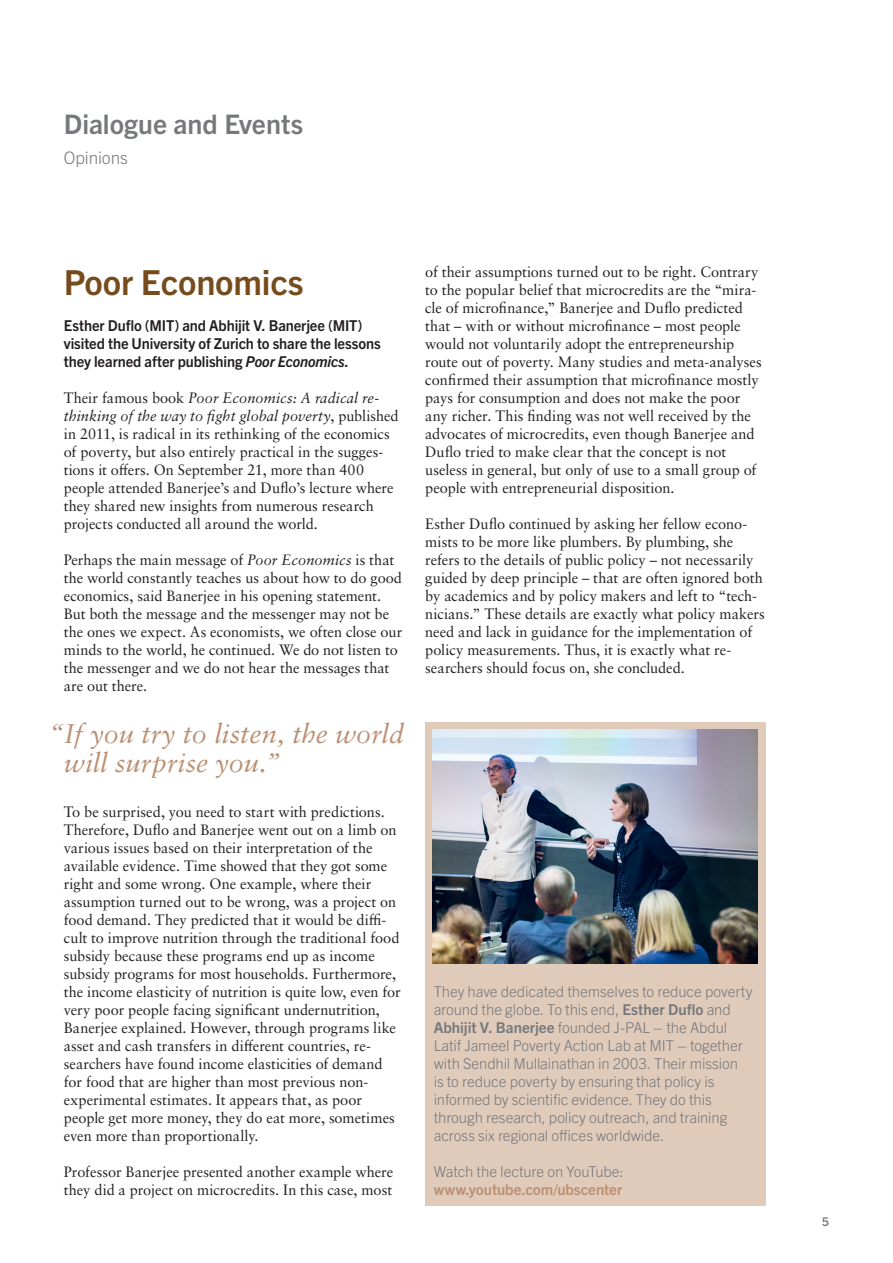
<style>
.page{position:relative;width:893px;height:1263px;background:#fff}
.page>*{position:absolute;margin:0;border:0;box-sizing:border-box;transform-origin:0 0}
.t1{font:700 34.5px "Trade Gothic Next LT Pro";letter-spacing:-.005em;color:#774c1d}
.t2{font:italic 27px/28.5px "Sabon LT Pro";letter-spacing:.005em;color:#bb9073}
.t3{font:700 27px "Trade Gothic Next LT Pro";color:#76787b}
.t4{font:300 17.25px "Trade Gothic Next LT Pro";letter-spacing:-.005em;color:#76787b}
.t5{font:15px/18px "Sabon LT Pro";color:#231f20}
.t6{font:300 15px/18px "Trade Gothic Next LT Pro";letter-spacing:-.01em;color:#76787b}
.t7{font:700 15px/18px "Trade Gothic Next LT Pro";letter-spacing:-.005em;color:#231f20}
.t8{font:700 15px "Trade Gothic Next LT Pro";letter-spacing:-.005em;color:#bb9073}
.t9{font:700 12px "Trade Gothic Next LT Pro";color:#76787b}
.s1{font-style:italic}
.s2{font-weight:700}
</style>
<div class="page">
<div style="left:425px;top:722px;width:340px;height:483px;background:#e0cbbb"></div>
<img style="left:433px;top:729px;width:325px;height:234px">
<h2 class="t3" style="left:64px;top:105px;width:241px">Dialogue and Events</h2>
<p class="t4" style="left:64px;top:145px;width:66px">Opinions</p>
<h1 class="t1" style="left:64px;top:258px;width:241px">Poor Economics</h1>
<p class="t7" style="left:64px;top:315px;width:319px">Esther Duflo (MIT) and Abhijit V. Banerjee (MIT) visited the University of Zurich to share the lessons they learned after publishing <span class="s1">Poor Economics</span>.</p>
<p class="t5" style="left:64px;top:388px;width:336px">Their famous book <span class="s1">Poor Economics: A radical re&shy;thinking of the way to fight global poverty</span>, published in 2011, is radical in its rethinking of the economics of poverty, but also entirely practical in the sugges&shy;tions it offers. On September 21, more than 400 people attended Banerjee’s and Duflo’s lecture where they shared new insights from numerous research projects conducted all around the world.</p>
<p class="t5" style="left:64px;top:550px;width:340px">Perhaps the main message of <span class="s1">Poor Economics</span> is that the world constantly teaches us about how to do good economics, said Banerjee in his opening statement.<br>But both the message and the messenger may not be the ones we expect. As economists, we often close our minds to the world, he continued. We do not listen to the messenger and we do not hear the messages that are out there.</p>
<h2 class="t2" style="left:64px;top:719px;width:341px;text-indent:-15px">“If you try to listen, the world will surprise you.”</h2>
<p class="t5" style="left:64px;top:802px;width:339px">To be surprised, you need to start with predictions.<br>Therefore, Duflo and Banerjee went out on a limb on various issues based on their interpretation of the available evidence. Time showed that they got some right and some wrong. One example, where their assumption turned out to be wrong, was a project on food demand. They predicted that it would be diffi&shy;cult to improve nutrition through the traditional food subsidy because these programs end up as income subsidy programs for most households. Furthermore, the income elasticity of nutrition is quite low, even for very poor people facing significant undernutrition, Banerjee explained. However, through programs like asset and cash transfers in different countries, re&shy;searchers have found income elasticities of demand for food that are higher than most previous non&shy;experimental estimates. It appears that, as poor people get more money, they do eat more, sometimes even more than proportionally.</p>
<p class="t5" style="left:64px;top:1162px;width:331px">Professor Banerjee presented another example where they did a project on microcredits. In this case, most</p>
<p class="t5" style="left:425px;top:262px;width:338px">of their assumptions turned out to be right. Contrary to the popular belief that microcredits are the “mira&shy;cle of microfinance,” Banerjee and Duflo predicted that – with or without microfinance – most people would not voluntarily adopt the entrepreneurship route out of poverty. Many studies and meta-analyses confirmed their assumption that microfinance mostly pays for consumption and does not make the poor any richer. This finding was not well received by the advocates of microcredits, even though Banerjee and Duflo tried to make clear that the concept is not useless in general, but only of use to a small group of people with entrepreneurial disposition.</p>
<p class="t5" style="left:425px;top:514px;width:341px">Esther Duflo continued by asking her fellow econo&shy;mists to be more like plumbers. By plumbing, she refers to the details of public policy – not necessarily guided by deep principle – that are often ignored both by academics and by policy makers and left to “tech&shy;nicians.” These details are exactly what policy makers need and lack in guidance for the implementation of policy measurements. Thus, it is exactly what re&shy;searchers should focus on, she concluded.</p>
<p class="t6" style="left:434px;top:981px;width:320px">They have dedicated themselves to reduce poverty around the globe. To this end, <span class="s2">Esther Duflo</span> and <span class="s2">Abhijit V. Banerjee</span> founded J-PAL – the Abdul Latif Jameel Poverty Action Lab at MIT – together with Sendhil Mullainathan in 2003. Their mission<br>is to reduce poverty by ensuring that policy is informed by scientific evidence. They do this through research, policy outreach, and training across six regional offices worldwide.</p>
<p class="t6" style="left:434px;top:1161px;width:191px">Watch the lecture on YouTube:</p>
<p class="t8" style="left:434px;top:1179px;width:190px">www.youtube.com/ubscenter</p>
<p class="t9" style="left:822px;top:1214px;width:8px">5</p>
</div>
